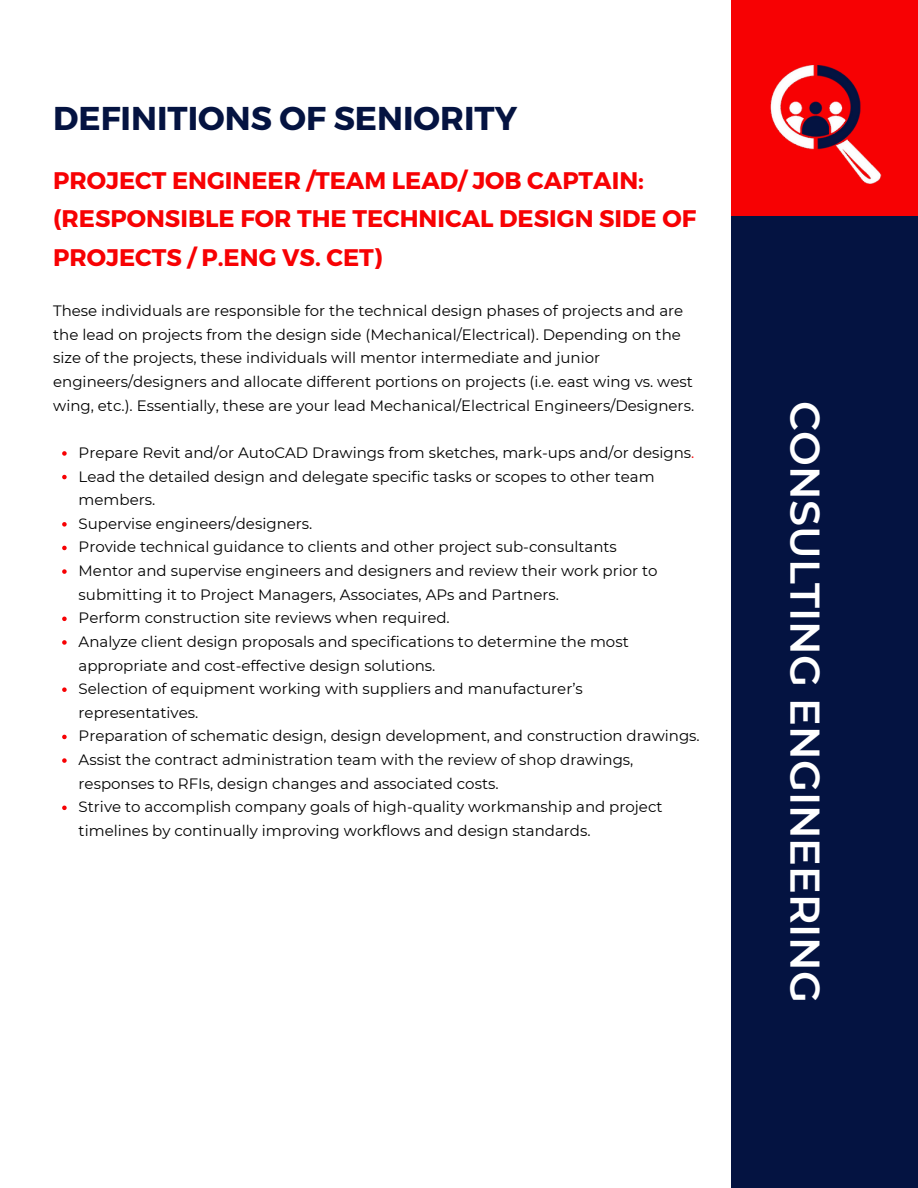
<style>
.page{position:relative;width:918px;height:1188px;background:#fff}
.page>*{position:absolute;margin:0;border:0;box-sizing:border-box;transform-origin:0 0}
.t1{font:600 41.4px "Montserrat";color:#fff}
.t2{font:700 33px "Montserrat";color:#041341}
.t3{font:700 24px/38.2px "Montserrat";color:#f70103}
.t4{font:15px/23.7px "Montserrat";color:#000}
.s1{color:#f70103}
</style>
<div class="page">
<div style="left:731px;top:0;width:187px;height:229px;background:#f70103"></div>
<div style="left:731px;top:216px;width:187px;height:972px;background:#041341"></div>
<svg style="left:62px;top:451px;width:5px;height:5px"></svg>
<svg style="left:62px;top:475px;width:5px;height:4px"></svg>
<svg style="left:62px;top:522px;width:5px;height:5px"></svg>
<svg style="left:62px;top:546px;width:5px;height:4px"></svg>
<svg style="left:62px;top:569px;width:5px;height:5px"></svg>
<svg style="left:62px;top:617px;width:5px;height:4px"></svg>
<svg style="left:62px;top:640px;width:5px;height:5px"></svg>
<svg style="left:62px;top:687px;width:5px;height:5px"></svg>
<svg style="left:62px;top:735px;width:5px;height:4px"></svg>
<svg style="left:62px;top:758px;width:5px;height:5px"></svg>
<svg style="left:62px;top:806px;width:5px;height:4px"></svg>
<img style="left:770px;top:65px;width:112px;height:118px">
<h2 class="t2" style="left:53px;top:97px;width:466px">DEFINITIONS OF SENIORITY</h2>
<h3 class="t3" style="left:53px;top:160px;width:645px">PROJECT ENGINEER /TEAM LEAD/ JOB CAPTAIN: (RESPONSIBLE FOR THE TECHNICAL DESIGN SIDE OF<br>PROJECTS / P.ENG VS. CET)</h3>
<p class="t4" style="left:53px;top:299px;width:643px">These individuals are responsible for the technical design phases of projects and are the lead on projects from the design side (Mechanical/Electrical). Depending on the size of the projects, these individuals will mentor intermediate and junior engineers/designers and allocate different portions on projects (i.e. east wing vs. west wing, etc.). Essentially, these are your lead Mechanical/Electrical Engineers/Designers.</p>
<p class="t4" style="left:79px;top:441px;width:623px">Prepare Revit and/or AutoCAD Drawings from sketches, mark-ups and/or designs<span class="s1">.<br></span>Lead the detailed design and delegate specific tasks or scopes to other team members.<br>Supervise engineers/designers.<br>Provide technical guidance to clients and other project sub-consultants<br>Mentor and supervise engineers and designers and review their work prior to submitting it to Project Managers, Associates, APs and Partners.<br>Perform construction site reviews when required.<br>Analyze client design proposals and specifications to determine the most appropriate and cost-effective design solutions.<br>Selection of equipment working with suppliers and manufacturer’s representatives.<br>Preparation of schematic design, design development, and construction drawings.<br>Assist the contract administration team with the review of shop drawings, responses to RFIs, design changes and associated costs.<br>Strive to accomplish company goals of high-quality workmanship and project timelines by continually improving workflows and design standards.</p>
<h1 class="t1" style="left:830px;top:401px;width:603px;rotate:90deg">CONSULTING ENGINEERING</h1>
</div>
